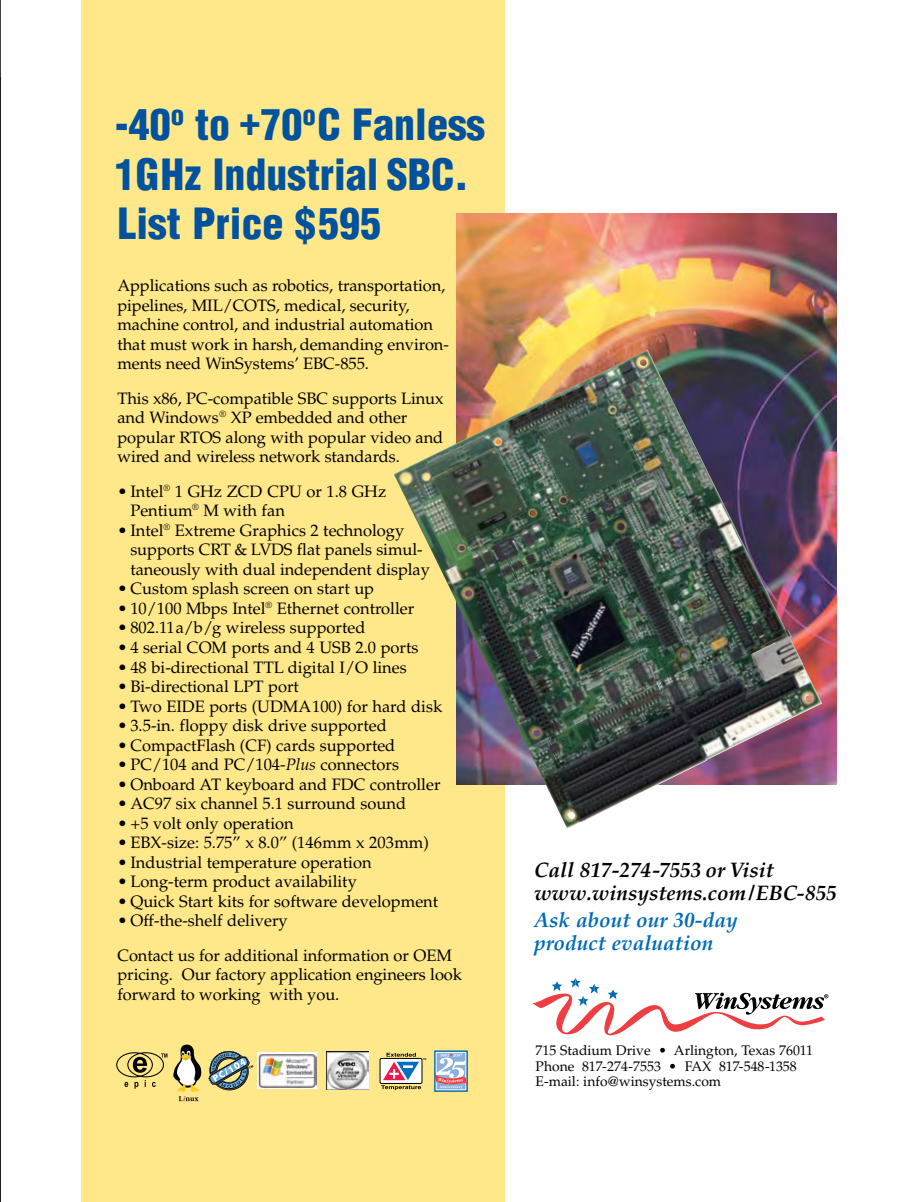
<style>
.page{position:relative;width:918px;height:1202px;background:#fff}
.page>*{position:absolute;margin:0;border:0;box-sizing:border-box;transform-origin:0 0}
.t1{font:900 condensed 42px/49.5px "Helvetica";color:#00529f}
.t2{font:italic 700 21px/23.2px "Palatino";color:#000}
.t3{font:italic 700 21px/23.2px "Palatino";color:#006bb6}
.t4{font:16.5px/19.5px "Palatino";color:#000}
.t5{font:13.8px/15.5px "Palatino";color:#000}
.s1{font-style:italic}
</style>
<div class="page">
<img style="left:0;top:0;width:837px;height:1202px">
<svg style="left:208px;top:1049px;width:46px;height:43px;background:#9ca285"></svg>
<h1 class="t1" style="left:115px;top:100px;width:372px">-40<sup>o</sup> to +70<sup>o</sup>C Fanless<br>1GHz Industrial SBC.<br>List Price $595</h1>
<p class="t4" style="left:117px;top:276px;width:333px">Applications such as robotics, transportation, pipelines, MIL/COTS, medical, security, machine control, and industrial automation that must work in harsh, demanding environ&shy;ments need WinSystems’ EBC-855.</p>
<p class="t4" style="left:117px;top:389px;width:328px">This x86, PC-compatible SBC supports Linux and Windows<sup>®</sup> XP embedded and other popular RTOS along with popular video and wired and wireless network standards.</p>
<p class="t4" style="left:130px;top:482px;width:257px;text-indent:-13px">• Intel<sup>®</sup> 1 GHz ZCD CPU or 1.8 GHz<br>Pentium<sup>®</sup> M with fan</p>
<p class="t4" style="left:130px;top:521px;width:301px;text-indent:-13px">• Intel<sup>®</sup> Extreme Graphics 2 technology supports CRT &amp; LVDS flat panels simul&shy;taneously with dual independent display</p>
<p class="t4" style="left:117px;top:579px;width:258px">• Custom splash screen on start up</p>
<p class="t4" style="left:117px;top:599px;width:298px">• 10/100 Mbps Intel<sup>®</sup> Ethernet controller</p>
<p class="t4" style="left:117px;top:618px;width:250px">• 802.11a/b/g wireless supported</p>
<p class="t4" style="left:117px;top:638px;width:303px">• 4 serial COM ports and 4 USB 2.0 ports</p>
<p class="t4" style="left:117px;top:657px;width:291px">• 48 bi-directional TTL digital I/O lines</p>
<p class="t4" style="left:117px;top:677px;width:183px">• Bi-directional LPT port</p>
<p class="t4" style="left:117px;top:696px;width:326px">• Two EIDE ports (UDMA100) for hard disk</p>
<p class="t4" style="left:117px;top:716px;width:271px">• 3.5-in. floppy disk drive supported</p>
<p class="t4" style="left:117px;top:735px;width:279px">• CompactFlash (CF) cards supported</p>
<p class="t4" style="left:117px;top:755px;width:283px">• PC/104 and PC/104-<span class="s1">Plus</span> connectors</p>
<p class="t4" style="left:117px;top:774px;width:325px">• Onboard AT keyboard and FDC controller</p>
<p class="t4" style="left:117px;top:794px;width:290px">• AC97 six channel 5.1 surround sound</p>
<p class="t4" style="left:117px;top:813px;width:178px">• +5 volt only operation</p>
<p class="t4" style="left:117px;top:833px;width:313px">• EBX-size: 5.75” x 8.0” (146mm x 203mm)</p>
<p class="t4" style="left:117px;top:852px;width:256px">• Industrial temperature operation</p>
<p class="t4" style="left:117px;top:872px;width:241px">• Long-term product availability</p>
<p class="t4" style="left:117px;top:891px;width:322px">• Quick Start kits for software development</p>
<p class="t4" style="left:117px;top:903px;width:336px;line-height:34.5px">• Off-the-shelf delivery<br>Contact us for additional information or OEM</p>
<p class="t4" style="left:117px;top:965px;width:346px">pricing. Our factory application engineers look forward to working with you.</p>
<p class="t2" style="left:534px;top:858px;width:304px">Call 817-274-7553 or Visit www.winsystems.com/EBC-855</p>
<p class="t3" style="left:534px;top:908px;width:205px">Ask about our 30-day product evaluation</p>
<p class="t5" style="left:536px;top:1043px;width:279px">715 Stadium Drive • Arlington, Texas 76011<br>Phone 817-274-7553 • FAX 817-548-1358<br>E-mail: info@winsystems.com</p>
</div>
